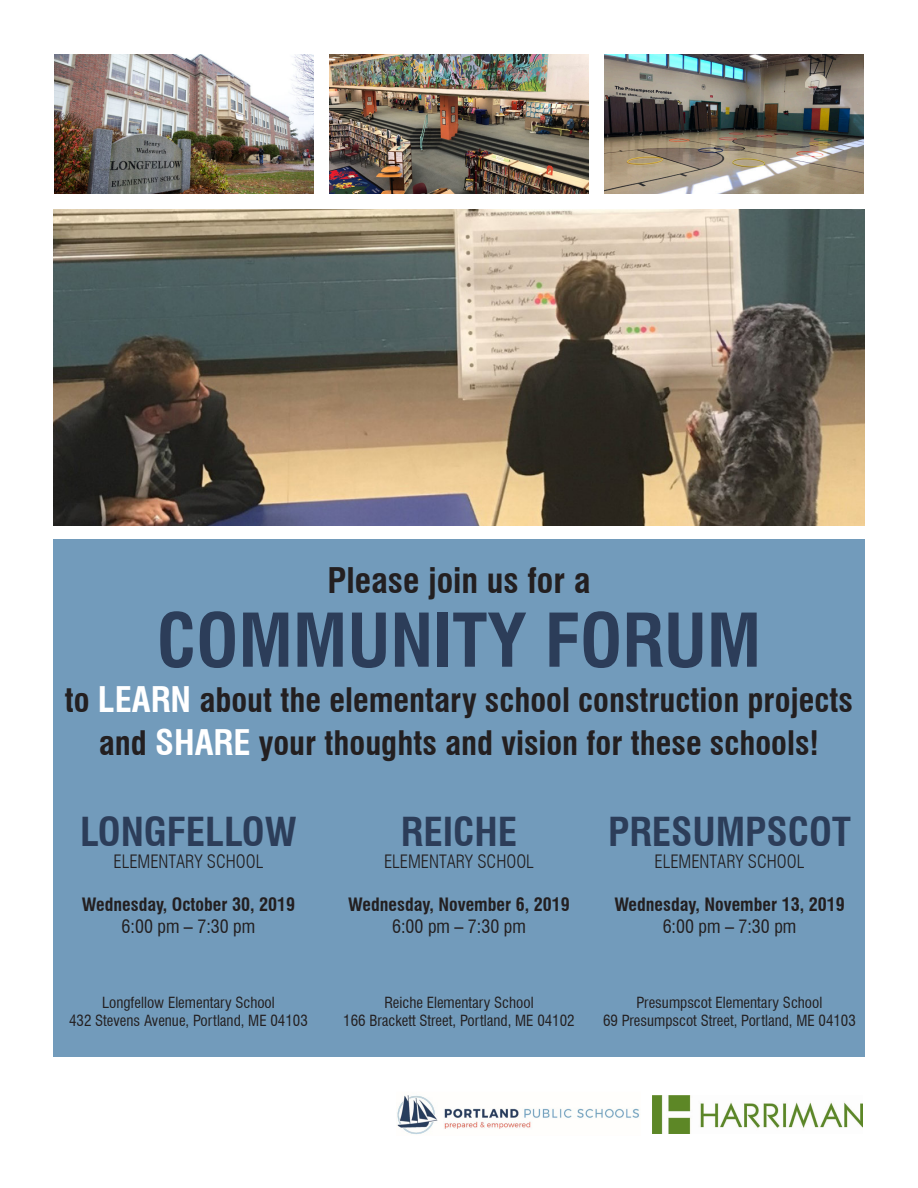
<style>
.page{position:relative;width:918px;height:1188px;background:#fff}
.page>*{position:absolute;margin:0;border:0;box-sizing:border-box;transform-origin:0 0}
.t1{font:700 condensed 72px "Swiss 721 BT";color:#2c3d59}
.t2{font:700 condensed 39px "Swiss 721 BT";color:#2c3d59}
.t3{font:700 condensed 34.5px "Swiss 721 BT";color:#231f20}
.t4{font:700 condensed 33px/43.5px "Swiss 721 BT";color:#231f20;text-align:center}
.t5{font:700 condensed 18px "Swiss 721 BT";color:#231f20}
.t6{font:300 condensed 18px "Swiss 721 BT";color:#231f20}
.t7{font:condensed 18px "Swiss 721 BT";color:#231f20}
.t8{font:condensed 15px "Swiss 721 BT";color:#231f20}
.s1{font-size:34.5px;color:#fff}
</style>
<div class="page">
<div style="left:53px;top:539px;width:812px;height:517px;background:#729bbb"></div>
<img style="left:397px;top:1095px;width:242px;height:39px">
<img style="left:652px;top:1096px;width:210px;height:37px">
<img style="left:53px;top:210px;width:812px;height:315px">
<img style="left:54px;top:54px;width:259px;height:139px">
<img style="left:329px;top:54px;width:260px;height:139px">
<img style="left:605px;top:54px;width:259px;height:139px">
<p class="t3" style="left:328px;top:560px;width:264px">Please join us for a</p>
<p class="t1" style="left:157px;top:597px;width:606px">COMMUNITY FORUM</p>
<p class="t4" style="left:65px;top:678px;width:790px">to <span class="s1">LEARN</span> about the elementary school construction projects and <span class="s1">SHARE</span> your thoughts and vision for these schools!</p>
<p class="t2" style="left:80px;top:809px;width:218px">LONGFELLOW</p>
<p class="t6" style="left:114px;top:850px;width:151px">ELEMENTARY SCHOOL</p>
<p class="t5" style="left:82px;top:894px;width:215px">Wednesday, October 30, 2019</p>
<p class="t7" style="left:122px;top:915px;width:135px">6:00 pm – 7:30 pm</p>
<p class="t8" style="left:102px;top:994px;width:174px">Longfellow Elementary School</p>
<p class="t8" style="left:69px;top:1012px;width:240px">432 Stevens Avenue, Portland, ME 04103</p>
<p class="t2" style="left:401px;top:809px;width:118px">REICHE</p>
<p class="t6" style="left:384px;top:850px;width:151px">ELEMENTARY SCHOOL</p>
<p class="t5" style="left:348px;top:894px;width:223px">Wednesday, November 6, 2019</p>
<p class="t7" style="left:392px;top:915px;width:135px">6:00 pm – 7:30 pm</p>
<p class="t8" style="left:384px;top:994px;width:151px">Reiche Elementary School</p>
<p class="t8" style="left:343px;top:1012px;width:233px">166 Brackett Street, Portland, ME 04102</p>
<p class="t2" style="left:608px;top:809px;width:244px">PRESUMPSCOT</p>
<p class="t6" style="left:655px;top:850px;width:151px">ELEMENTARY SCHOOL</p>
<p class="t5" style="left:614px;top:894px;width:232px">Wednesday, November 13, 2019</p>
<p class="t7" style="left:663px;top:915px;width:135px">6:00 pm – 7:30 pm</p>
<p class="t8" style="left:637px;top:994px;width:187px">Presumpscot Elementary School</p>
<p class="t8" style="left:603px;top:1012px;width:254px">69 Presumpscot Street, Portland, ME 04103</p>
</div>
